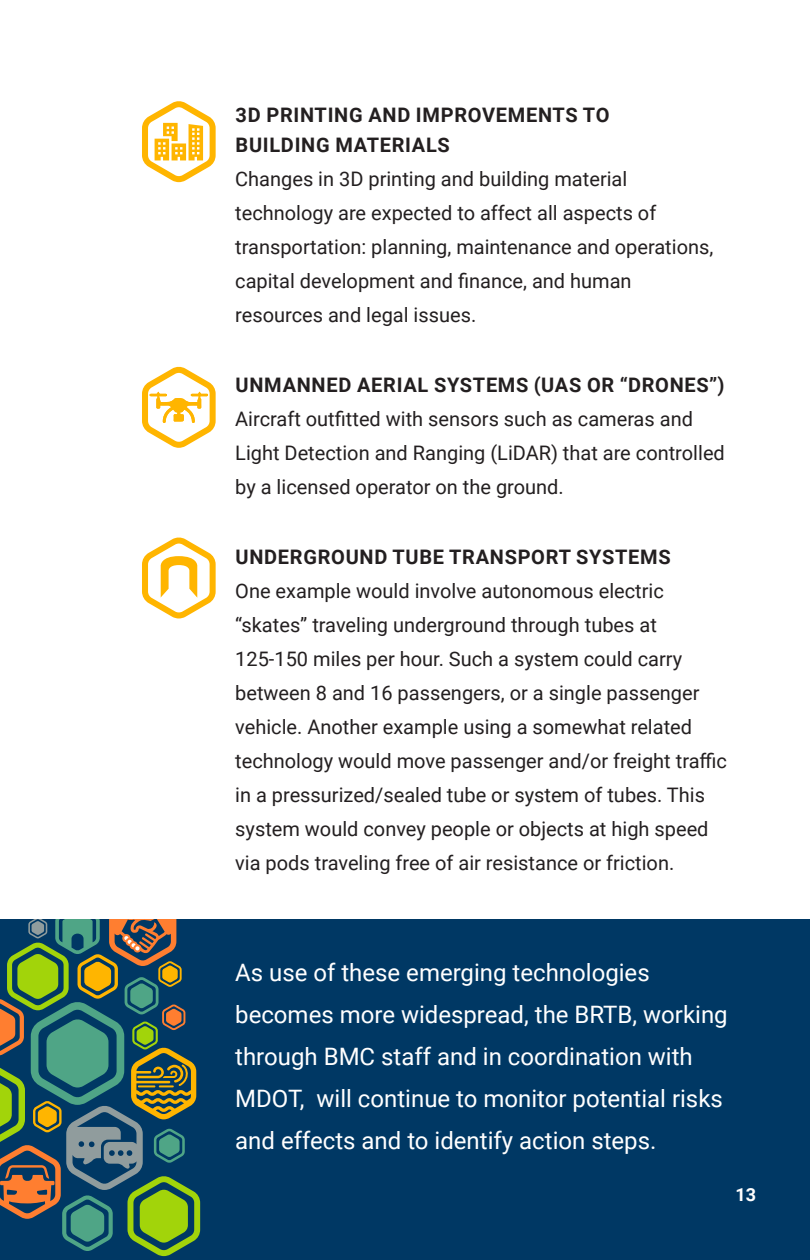
<style>
.page{position:relative;width:810px;height:1260px;background:#fff}
.page>*{position:absolute;margin:0;border:0;box-sizing:border-box;transform-origin:0 0}
.t1{font:24px/42px "Roboto";color:#fff}
.t2{font:20px/34px "Roboto";color:#231f20}
.t3{font:700 20px/30px "Roboto";letter-spacing:.035em;color:#231f20}
.t4{font:700 18px "Roboto";color:#fff}
</style>
<div class="page">
<div style="left:0;top:919px;width:810px;height:341px;background:#003864"></div>
<svg style="left:0;top:919px;width:200px;height:337px"></svg>
<svg style="left:142px;top:101px;width:74px;height:81px"></svg>
<svg style="left:142px;top:366px;width:74px;height:82px"></svg>
<svg style="left:142px;top:537px;width:74px;height:81px"></svg>
<p class="t3" style="left:236px;top:99px;width:375px">3D PRINTING AND IMPROVEMENTS TO<br>BUILDING MATERIALS</p>
<p class="t2" style="left:235px;top:161px;width:480px">Changes in 3D printing and building material technology are expected to affect all aspects of transportation: planning, maintenance and operations, capital development and finance, and human resources and legal issues.</p>
<p class="t3" style="left:236px;top:369px;width:490px">UNMANNED AERIAL SYSTEMS (UAS OR “DRONES”)</p>
<p class="t2" style="left:235px;top:401px;width:491px">Aircraft outfitted with sensors such as cameras and<br>Light Detection and Ranging (LiDAR) that are controlled by a licensed operator on the ground.</p>
<p class="t3" style="left:236px;top:541px;width:437px">UNDERGROUND TUBE TRANSPORT SYSTEMS</p>
<p class="t2" style="left:235px;top:573px;width:493px">One example would involve autonomous electric “skates” traveling underground through tubes at 125-150 miles per hour. Such a system could carry between 8 and 16 passengers, or a single passenger vehicle. Another example using a somewhat related technology would move passenger and/or freight traffic in a pressurized/sealed tube or system of tubes. This system would convey people or objects at high speed via pods traveling free of air resistance or friction.</p>
<p class="t1" style="left:235px;top:950px;width:494px">As use of these emerging technologies becomes more widespread, the BRTB, working through BMC staff and in coordination with MDOT, will continue to monitor potential risks and effects and to identify action steps.</p>
<p class="t4" style="left:735px;top:1182px;width:22px">13</p>
</div>
